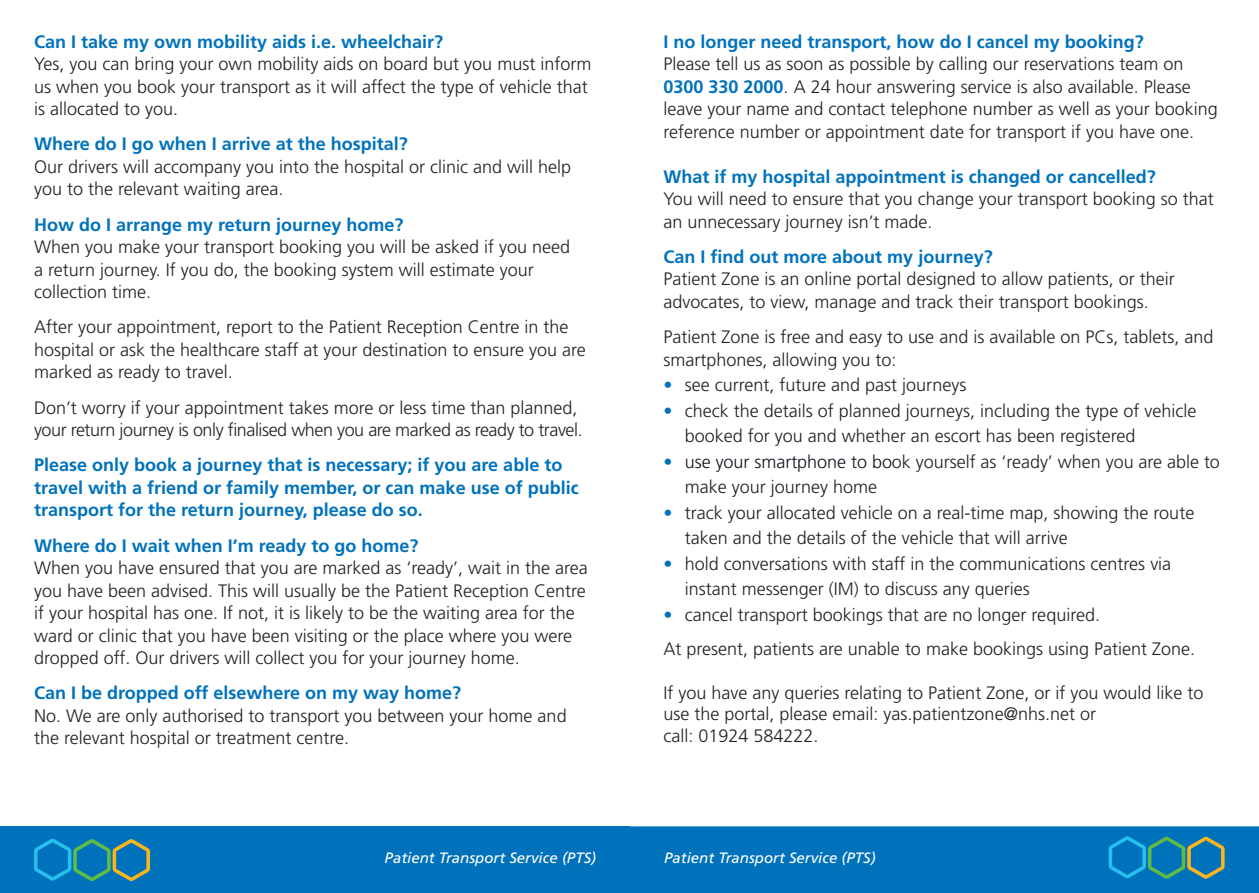
<style>
.page{position:relative;width:1259px;height:893px;background:#fff}
.page>*{position:absolute;margin:0;border:0;box-sizing:border-box;transform-origin:0 0}
.t1{font:300 18px/22.5px "Frutiger";color:#231f20}
.t2{font:700 18px/22.5px "Frutiger";color:#0072bc}
.t3{font:300 18px/22.5px "Frutiger";letter-spacing:-.025em;color:#231f20}
.t4{font:italic 15px "Frutiger";color:#fff}
.s1{font-weight:700;color:#0072bc}
.s2{color:#0072bc}
.s3{color:#0e161e}
</style>
<div class="page">
<div style="left:0;top:826px;width:629px;height:67px;background:#0072bc"></div>
<svg style="left:34px;top:838px;width:116px;height:43px"></svg>
<div style="left:629px;top:826px;width:630px;height:67px;background:#0072bc"></div>
<p class="t2" style="left:34px;top:30px;width:411px">Can I take my own mobility aids i.e. wheelchair?</p>
<p class="t1" style="left:34px;top:53px;width:559px">Yes, you can bring your own mobility aids on board but you must inform us when you book your transport as it will affect the type of vehicle that is allocated to you.</p>
<p class="t2" style="left:34px;top:133px;width:375px">Where do I go when I arrive at the hospital?</p>
<p class="t1" style="left:34px;top:155px;width:539px">Our drivers will accompany you into the hospital or clinic and will help you to the relevant waiting area.</p>
<p class="t2" style="left:34px;top:213px;width:371px">How do I arrange my return journey home?</p>
<p class="t1" style="left:34px;top:236px;width:538px">When you make your transport booking you will be asked if you need a return journey. If you do, the booking system will estimate your collection time.</p>
<p class="t1" style="left:34px;top:316px;width:553px">After your appointment, report to the Patient Reception Centre in the hospital or ask the healthcare staff at your destination to ensure you are marked as ready to travel.</p>
<p class="t3" style="left:34px;top:396px;width:550px">Don’t worry if your appointment takes more or less time than planned, your return journey is only finalised when you are marked as ready to travel.</p>
<p class="t2" style="left:34px;top:454px;width:546px">Please only book a journey that is necessary; if you are able to travel with a friend or family member, or can make use of public transport for the return journey, please do so.</p>
<p class="t2" style="left:34px;top:534px;width:386px">Where do I wait when I’m ready to go home?</p>
<p class="t1" style="left:34px;top:557px;width:555px">When you have ensured that you are marked as ‘ready’, wait in the area you have been advised. This will usually be the Patient Reception Centre if your hospital has one. If not, it is likely to be the waiting area for the ward or clinic that you have been visiting or the place where you were dropped off. Our drivers will collect you for your journey home.</p>
<p class="t2" style="left:34px;top:682px;width:429px">Can I be dropped off elsewhere on my way home?</p>
<p class="t1" style="left:34px;top:704px;width:534px">No. We are only authorised to transport you between your home and the relevant hospital or treatment centre.</p>
<p class="t2" style="left:663px;top:30px;width:482px">I no longer need transport, how do I cancel my booking?</p>
<p class="t1" style="left:663px;top:53px;width:556px">Please tell us as soon as possible by calling our reservations team on <span class="s1">0300 330 2000</span>. A 24 hour answering service is also available. Please leave your name and contact telephone number as well as your booking reference number or appointment date for transport if you have one.</p>
<p class="t2" style="left:663px;top:165px;width:494px">What if my hospital appointment is changed or cancelled?</p>
<p class="t1" style="left:663px;top:188px;width:552px">You will need to ensure that you change your transport booking so that an unnecessary journey isn’t made.</p>
<p class="t2" style="left:663px;top:245px;width:331px">Can I find out more about my journey?</p>
<p class="t1" style="left:663px;top:268px;width:513px">Patient Zone is an online portal designed to allow patients, or their advocates, to view, manage and track their transport bookings.</p>
<p class="t1" style="left:663px;top:326px;width:551px">Patient Zone is free and easy to use and is available on PCs, tablets, and smartphones, allowing you to:</p>
<p class="t1" style="left:663px;top:374px;width:304px"><span class="s2">•</span> see current, future and past journeys</p>
<p class="t1" style="left:685px;top:398px;width:513px;line-height:25.5px;text-indent:-21px"><span class="s2">•</span> check the details of planned journeys, including the type of vehicle booked for you and whether an escort has been registered</p>
<p class="t1" style="left:685px;top:449px;width:537px;line-height:25.5px;text-indent:-21px"><span class="s2">•</span> <span class="s3">use your smartphone to bo</span>ok yourself as ‘ready’ when you are able to make your journey home</p>
<p class="t1" style="left:685px;top:500px;width:511px;line-height:25.5px;text-indent:-21px"><span class="s2">•</span> track your allocated vehicle on a real-time map, showing the route taken and the details of the vehicle that will arrive</p>
<p class="t1" style="left:685px;top:551px;width:488px;line-height:25.5px;text-indent:-21px"><span class="s2">•</span> hold conversations with staff in the communications centres via instant messenger (IM) to discuss any queries</p>
<p class="t1" style="left:663px;top:603px;width:438px"><span class="s2">•</span> cancel transport bookings that are no longer required.</p>
<p class="t1" style="left:663px;top:637px;width:533px">At present, patients are unable to make bookings using Patient Zone.</p>
<p class="t1" style="left:663px;top:682px;width:541px;line-height:21.6px">If you have any queries relating to Patient Zone, or if you would like to use the portal, please email: yas.patientzone@nhs.net or<br>call: 01924 584222.</p>
<p class="t4" style="left:385px;top:849px;width:213px">Patient Transport Service (PTS)</p>
<p class="t4" style="left:664px;top:849px;width:213px">Patient Transport Service (PTS)</p>
</div>
